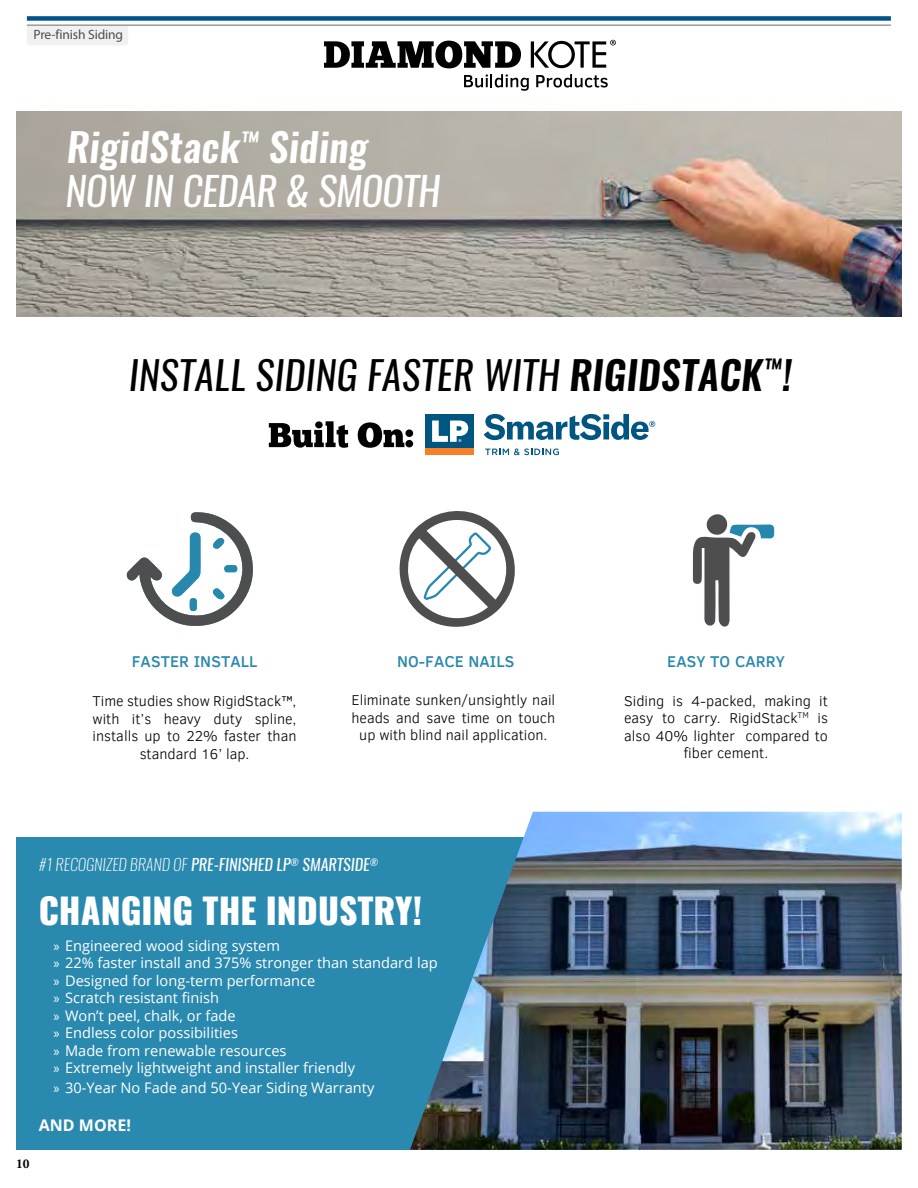
<style>
.page{position:relative;width:918px;height:1188px;background:#fff}
.page>*{position:absolute;margin:0;border:0;box-sizing:border-box;transform-origin:0 0}
.t1{font:italic 39.6px "Oswald";letter-spacing:-.015em;color:#fff}
.t2{font:italic 39.3px "Oswald";letter-spacing:.01em;color:#000}
.t3{font:italic 600 39.3px "Oswald";letter-spacing:.01em;color:#fff}
.t4{font:800 34.95px "Oswald";color:#fff}
.t5{font:italic 16.05px "Oswald";color:#fff}
.t6{font:500 16.05px "Clear Sans";letter-spacing:.005em;color:#2989ad}
.t7{font:700 16.05px "Open Sans";color:#fff}
.t8{font:14.55px/17.5px "Open Sans";color:#fff}
.t9{font:300 14.55px/17.5px "Clear Sans";color:#000;text-align:center}
.t10{font:13.5px "Myriad Pro";letter-spacing:-.01em;color:#4d4d4f}
.t11{font:700 13.5px "Minion Pro";color:#000}
.t12{font:700 4.05px "GT America";color:#fff}
.s1{font-weight:600}
.s2{font-weight:200}
.s3{font-family:"Myriad Pro"}
</style>
<div class="page">
<div style="left:27px;top:16px;width:864px;height:5px;background:#005288"></div>
<div style="left:27px;top:26px;width:101px;height:19px;background:#f1f1f2"></div>
<hr style="left:27px;top:24px;width:864px;height:2px;background:#949ca1">
<svg style="left:464px;top:74px;width:65px;height:17px"></svg>
<svg style="left:536px;top:74px;width:72px;height:14px"></svg>
<svg style="left:324px;top:41px;width:197px;height:27px"></svg>
<svg style="left:531px;top:40px;width:85px;height:28px"></svg>
<img style="left:16px;top:111px;width:886px;height:205px">
<svg style="left:400px;top:511px;width:115px;height:116px"></svg>
<svg style="left:127px;top:512px;width:126px;height:114px"></svg>
<svg style="left:692px;top:514px;width:82px;height:113px"></svg>
<svg style="left:269px;top:421px;width:79px;height:27px"></svg>
<svg style="left:358px;top:422px;width:55px;height:26px"></svg>
<div style="left:425px;top:414px;width:49px;height:35px;background:#005581"></div>
<svg style="left:432px;top:421px;width:36px;height:21px"></svg>
<div style="left:425px;top:449px;width:49px;height:6px;background:#f58025"></div>
<svg style="left:485px;top:448px;width:74px;height:7px"></svg>
<svg style="left:484px;top:414px;width:171px;height:26px"></svg>
<div style="left:16px;top:837px;width:583px;height:313px;background:#2a89ae"></div>
<img style="left:410px;top:812px;width:492px;height:338px">
<p class="t10" style="left:34px;top:26px;width:91px">Pre-finish Siding</p>
<h2 class="t3" style="left:67px;top:119px;width:302px">RigidStack<sup>™</sup> Siding</h2>
<h1 class="t1" style="left:65px;top:164px;width:376px">NOW IN CEDAR &amp; SMOOTH</h1>
<h2 class="t2" style="left:129px;top:347px;width:664px">INSTALL SIDING FASTER WITH <span class="s1">RIGIDSTACK</span><sup>™</sup><span class="s1">!</span></h2>
<p class="t12" style="left:459px;top:438px;width:5px">®</p>
<p class="t6" style="left:397px;top:650px;width:119px">NO-FACE NAILS</p>
<p class="t6" style="left:667px;top:650px;width:119px">EASY TO CARRY</p>
<p class="t9" style="left:624px;top:692px;width:205px">Siding is 4-packed, making it easy to carry. RigidStack<sup>TM</sup> is also 40% lighter compared to fiber cement.</p>
<p class="t6" style="left:132px;top:651px;width:127px">FASTER INSTALL</p>
<p class="t9" style="left:93px;top:692px;width:205px">Time studies show RigidStack™, with it’s heavy duty spline, installs up to 22% faster than standard 16’ lap.</p>
<p class="t9" style="left:351px;top:691px;width:205px">Eliminate sunken/unsightly nail heads and save time on touch up with blind nail application.</p>
<p class="t5" style="left:39px;top:854px;width:341px"><span class="s2">#1 RECOGNIZED BRAND OF</span> PRE-FINISHED LP<sup>®</sup> SMARTSIDE<sup>®</sup></p>
<h3 class="t4" style="left:39px;top:887px;width:385px">CHANGING THE INDUSTRY!</h3>
<p class="t8" style="left:53px;top:936px;width:386px"><span class="s3">»</span> Engineered wood siding system<br><span class="s3">»</span> 22% faster install and 375% stronger than standard lap <span class="s3">»</span> Designed for long-term performance<br><span class="s3">»</span> Scratch resistant finish<br><span class="s3">»</span> Won’t peel, chalk, or fade<br><span class="s3">»</span> Endless color possibilities<br><span class="s3">»</span> Made from renewable resources<br><span class="s3">»</span> Extremely lightweight and installer friendly</p>
<p class="t8" style="left:53px;top:1078px;width:323px"><span class="s3">»</span> 30-Year No Fade and 50-Year Siding Warranty</p>
<p class="t7" style="left:39px;top:1114px;width:94px">AND MORE!</p>
<p class="t11" style="left:16px;top:1154px;width:15px">10</p>
</div>
